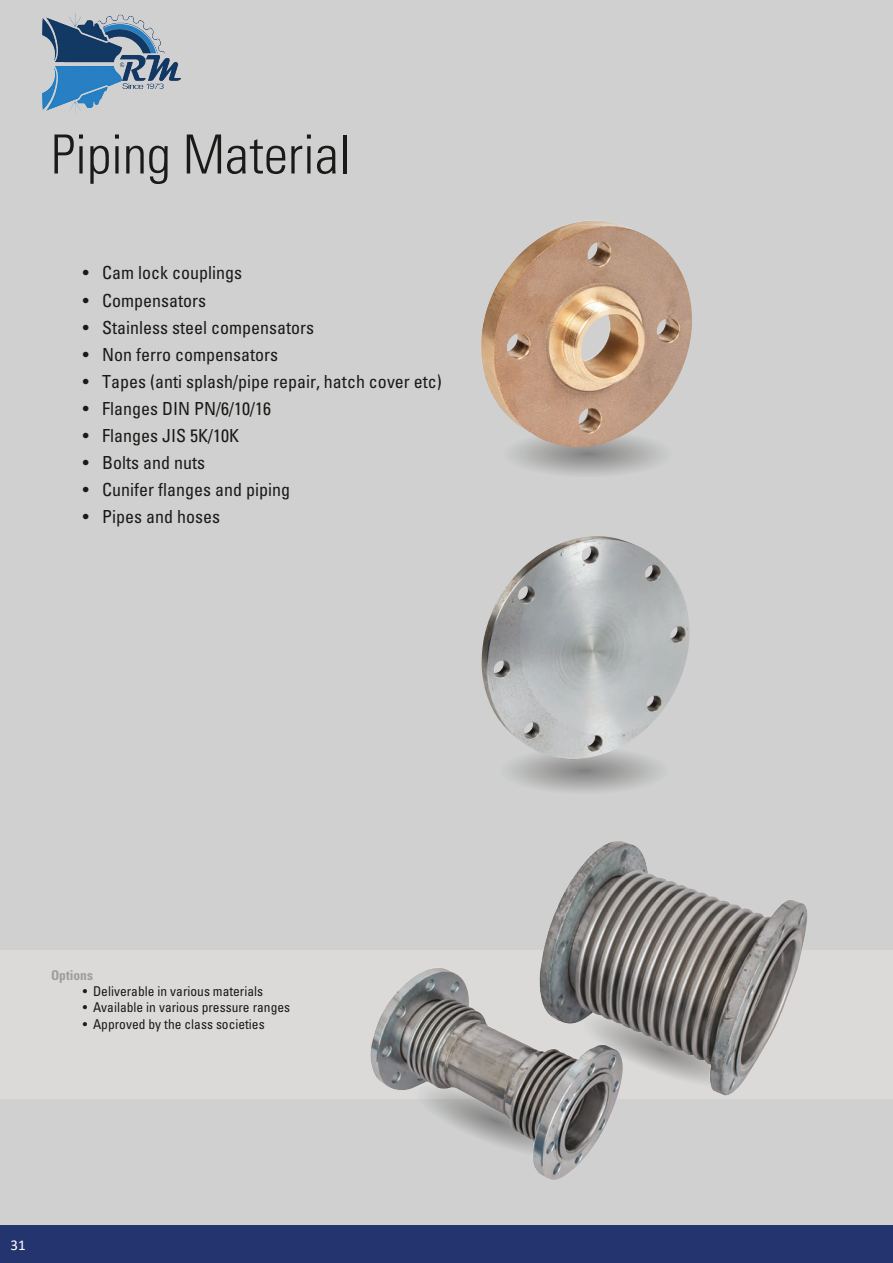
<style>
.page{position:relative;width:893px;height:1263px;background:#d0d0d0}
.page>*{position:absolute;margin:0;border:0;box-sizing:border-box;transform-origin:0 0}
.t1{font:300 condensed 54px "Univers";color:#1a1a18}
.t2{font:condensed 18px "Univers";color:#1a1a18}
.t3{font:15px "Calibri";color:#fff}
.t4{font:condensed 13.5px "Univers";color:#1a1a18}
.t5{font:700 condensed 13.5px "Univers";color:#9d9d9c}
</style>
<div class="page">
<div style="left:0;top:950px;width:893px;height:148px;background:#dbdad9"></div>
<svg style="left:514px;top:447px;width:148px;height:28px"></svg>
<svg style="left:510px;top:760px;width:149px;height:31px"></svg>
<img style="left:481px;top:220px;width:211px;height:227px">
<img style="left:481px;top:536px;width:209px;height:224px">
<img style="left:367px;top:841px;width:441px;height:339px">
<img style="left:43px;top:14px;width:138px;height:100px">
<hr style="left:0;top:0;width:1px;height:1263px;background:#e1f0f6">
<hr style="left:0;top:950px;width:1px;height:148px;background:#dbdad9">
<div style="left:0;top:1225px;width:893px;height:38px;background:#24346f"></div>
<p class="t1" style="left:51px;top:122px;width:301px">Piping Material</p>
<p class="t2" style="left:83px;top:262px;width:161px">• Cam lock couplings</p>
<p class="t2" style="left:83px;top:289px;width:125px">• Compensators</p>
<p class="t2" style="left:83px;top:316px;width:233px">• Stainless steel compensators</p>
<p class="t2" style="left:83px;top:343px;width:197px">• Non ferro compensators</p>
<p class="t2" style="left:83px;top:370px;width:361px">• Tapes (anti splash/pipe repair, hatch cover etc)</p>
<p class="t2" style="left:83px;top:397px;width:190px">• Flanges DIN PN/6/10/16</p>
<p class="t2" style="left:83px;top:424px;width:158px">• Flanges JIS 5K/10K</p>
<p class="t2" style="left:83px;top:451px;width:124px">• Bolts and nuts</p>
<p class="t2" style="left:83px;top:478px;width:209px">• Cunifer flanges and piping</p>
<p class="t2" style="left:83px;top:505px;width:139px">• Pipes and hoses</p>
<p class="t5" style="left:51px;top:967px;width:43px">Options</p>
<p class="t4" style="left:83px;top:983px;width:182px">• Deliverable in various materials</p>
<p class="t4" style="left:83px;top:999px;width:209px">• Available in various pressure ranges</p>
<p class="t4" style="left:83px;top:1015px;width:183px">• Approved by the class societies</p>
<p class="t3" style="left:10px;top:1235px;width:17px">31</p>
</div>
